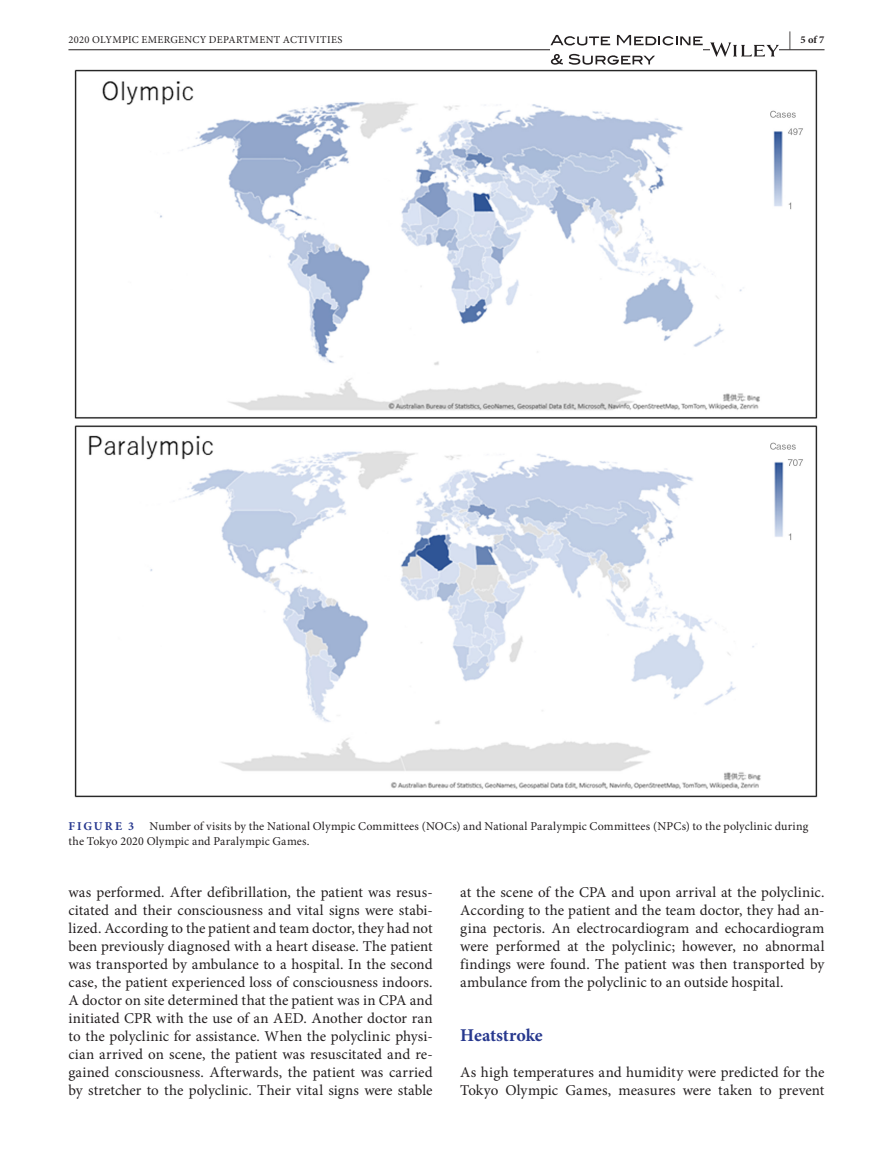
<style>
.page{position:relative;width:893px;height:1174px;background:#fff}
.page>*{position:absolute;margin:0;border:0;box-sizing:border-box;transform-origin:0 0}
.t1{font:700 18px "Minion Pro";letter-spacing:-.005em;color:#27388e}
.t2{font:15px/18px "Minion Pro";letter-spacing:.005em;color:#231f20;text-align:justify}
.t3{font:12px/15px "Minion Pro";letter-spacing:.01em;color:#231f20}
.t4{font:700 12px "Minion Pro";letter-spacing:.17em;color:#27388e}
.t5{font:10.5px "Minion Pro";letter-spacing:.035em;color:#231f20}
.t6{font:700 10.5px "Minion Pro";color:#231f20}
.s1{font-size:18px}
</style>
<div class="page">
<hr style="left:68px;top:49px;width:756px;height:1px;background:#231f20">
<div style="left:550px;top:35px;width:153px;height:30px;background:#fff"></div>
<svg style="left:550px;top:35px;width:60px;height:10px"></svg>
<svg style="left:617px;top:35px;width:86px;height:10px"></svg>
<svg style="left:551px;top:54px;width:12px;height:11px"></svg>
<svg style="left:569px;top:54px;width:86px;height:11px"></svg>
<svg style="left:710px;top:42px;width:69px;height:15px"></svg>
<img style="left:74px;top:69px;width:744px;height:729px">
<p class="t5" style="left:69px;top:32px;width:275px">2020 OLYMPIC EMERGENCY DEPARTMENT ACTIVITIES</p>
<p class="t6" style="left:789px;top:32px;width:37px"><span class="s1">|</span> 5 of 7</p>
<p class="t3" style="left:68px;top:819px;width:741px;text-indent:81px">Number of visits by the National Olympic Committees (NOCs) and National Paralympic Committees (NPCs) to the polyclinic during the Tokyo 2020 Olympic and Paralympic Games.</p>
<p class="t4" style="left:69px;top:818px;width:67px">FIGURE 3</p>
<p class="t2" style="left:68px;top:883px;width:366px">was performed. After defibrillation, the patient was resus&shy;citated and their consciousness and vital signs were stabi&shy;lized. According to the patient and team doctor, they had not been previously diagnosed with a heart disease. The patient was transported by ambulance to a hospital. In the second case, the patient experienced loss of consciousness indoors.<br>A doctor on site determined that the patient was in CPA and initiated CPR with the use of an AED. Another doctor ran to the polyclinic for assistance. When the polyclinic physi&shy;cian arrived on scene, the patient was resuscitated and re&shy;gained consciousness. Afterwards, the patient was carried by stretcher to the polyclinic. Their vital signs were stable</p>
<p class="t2" style="left:460px;top:883px;width:366px">at the scene of the CPA and upon arrival at the polyclinic.<br>According to the patient and the team doctor, they had an&shy;gina pectoris. An electrocardiogram and echocardiogram were performed at the polyclinic; however, no abnormal findings were found. The patient was then transported by ambulance from the polyclinic to an outside hospital.</p>
<p class="t1" style="left:460px;top:1023px;width:84px">Heatstroke</p>
<p class="t2" style="left:460px;top:1063px;width:366px">As high temperatures and humidity were predicted for the<br>Tokyo Olympic Games, measures were taken to prevent</p>
</div>
